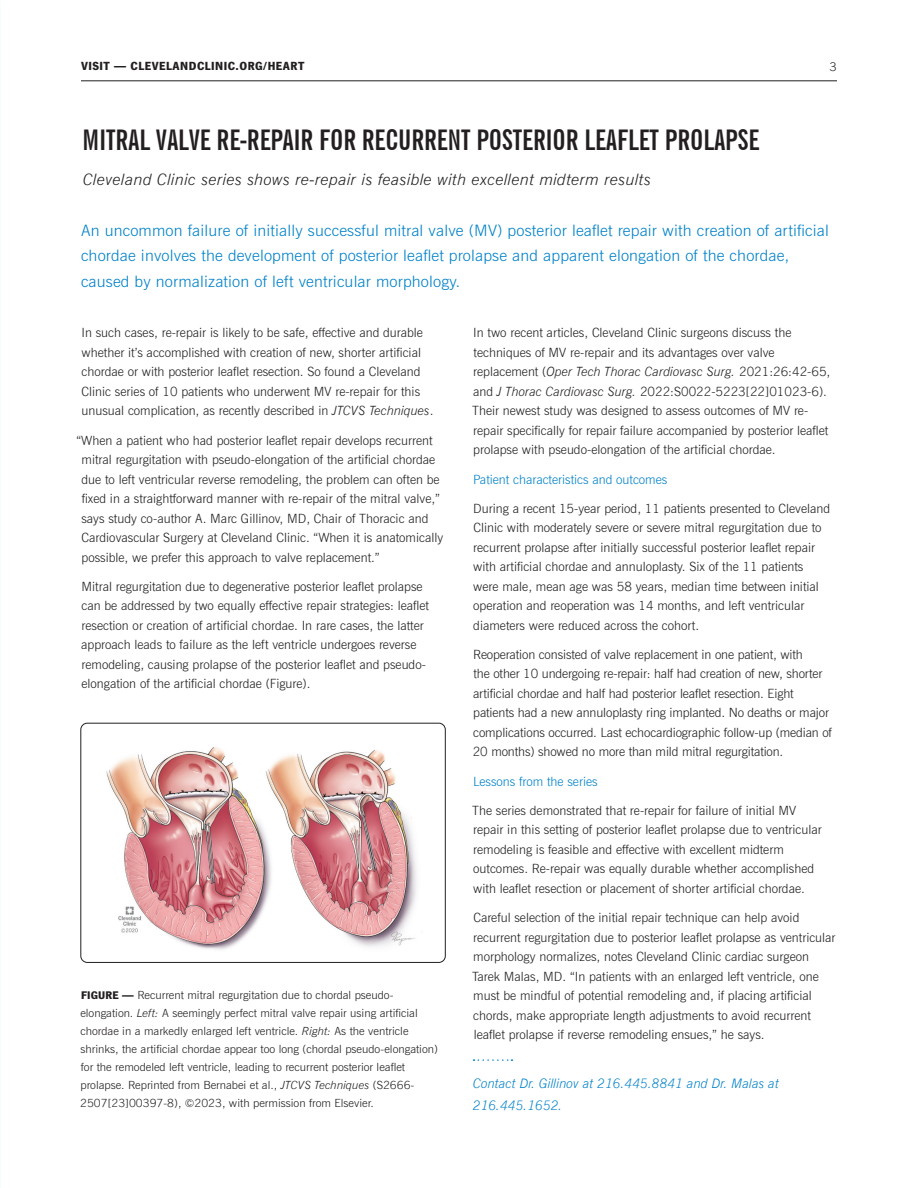
<style>
.page{position:relative;width:918px;height:1188px;background:#fff}
.page>*{position:absolute;margin:0;border:0;box-sizing:border-box;transform-origin:0 0}
.t1{font:700 extra-condensed 28.5px "News Gothic BT";color:#231f20}
.t2{font:300 15.75px/25.5px "News Gothic BT";letter-spacing:.01em;color:#0082c8}
.t3{font:italic 300 15.75px "News Gothic BT";letter-spacing:.02em;color:#231f20}
.t4{font:italic 300 13.2px/21.8px "News Gothic BT";color:#0082c8}
.t5{font:300 12.75px/19.5px "News Gothic BT";color:#231f20}
.t6{font:300 12.75px "News Gothic BT";color:#0082c8}
.t7{font:900 12px "News Gothic LT Std";letter-spacing:.04em;color:#231f20}
.t8{font:300 12px "News Gothic BT";color:#231f20}
.t9{font:300 11.25px/18px "News Gothic BT";color:#231f20}
.s1{font-style:italic}
.s2{font-family:"News Gothic LT Std";font-weight:900}
</style>
<div class="page">
<hr style="left:81px;top:81px;width:756px;height:1px;background:#231f20">
<svg style="left:474px;top:1059px;width:38px;height:2px"></svg>
<img style="left:106px;top:747px;width:311px;height:203px">
<div style="left:81px;top:723px;width:364px;height:240px;border:1px solid #231f20;border-radius:6px"></div>
<p class="t7" style="left:81px;top:59px;width:225px">VISIT — CLEVELANDCLINIC.ORG/HEART</p>
<p class="t8" style="left:830px;top:59px;width:9px">3</p>
<p class="t1" style="left:83px;top:123px;width:678px">MITRAL VALVE RE-REPAIR FOR RECURRENT POSTERIOR LEAFLET PROLAPSE</p>
<p class="t3" style="left:83px;top:170px;width:569px">Cleveland Clinic series shows re-repair is feasible with excellent midterm results</p>
<p class="t2" style="left:81px;top:217px;width:749px">An uncommon failure of initially successful mitral valve (MV) posterior leaflet repair with creation of artificial chordae involves the development of posterior leaflet prolapse and apparent elongation of the chordae, caused by normalization of left ventricular morphology.</p>
<p class="t5" style="left:81px;top:323px;width:354px">In such cases, re-repair is likely to be safe, effective and durable whether it’s accomplished with creation of new, shorter artificial chordae or with posterior leaflet resection. So found a Cleveland Clinic series of 10 patients who underwent MV re-repair for this unusual complication, as recently described in <span class="s1">JTCVS Techniques</span>.</p>
<p class="t5" style="left:81px;top:430px;width:363px;text-indent:-5px">“When a patient who had posterior leaflet repair develops recurrent mitral regurgitation with pseudo-elongation of the artificial chordae due to left ventricular reverse remodeling, the problem can often be fixed in a straightforward manner with re-repair of the mitral valve,” says study co-author A. Marc Gillinov, MD, Chair of Thoracic and Cardiovascular Surgery at Cleveland Clinic. “When it is anatomically possible, we prefer this approach to valve replacement.”</p>
<p class="t5" style="left:81px;top:576px;width:349px">Mitral regurgitation due to degenerative posterior leaflet prolapse can be addressed by two equally effective repair strategies: leaflet resection or creation of artificial chordae. In rare cases, the latter approach leads to failure as the left ventricle undergoes reverse remodeling, causing prolapse of the posterior leaflet and pseudo&shy;elongation of the artificial chordae (Figure).</p>
<p class="t9" style="left:80px;top:986px;width:359px"><span class="s2">FIGURE —</span> Recurrent mitral regurgitation due to chordal pseudo&shy;elongation. <span class="s1">Left:</span> A seemingly perfect mitral valve repair using artificial chordae in a markedly enlarged left ventricle. <span class="s1">Right:</span> As the ventricle shrinks, the artificial chordae appear too long (chordal pseudo-elongation) for the remodeled left ventricle, leading to recurrent posterior leaflet prolapse. Reprinted from Bernabei et al., <span class="s1">JTCVS Techniques</span> (S2666- 2507[23]00397-8), ©2023, with permission from Elsevier.</p>
<p class="t5" style="left:472px;top:323px;width:360px">In two recent articles, Cleveland Clinic surgeons discuss the techniques of MV re-repair and its advantages over valve replacement (<span class="s1">Oper Tech Thorac Cardiovasc Surg.</span> 2021:26:42-65, and <span class="s1">J Thorac Cardiovasc Surg.</span> 2022:S0022-5223[22]01023-6).<br>Their newest study was designed to assess outcomes of MV re&shy;repair specifically for repair failure accompanied by posterior leaflet prolapse with pseudo-elongation of the artificial chordae.</p>
<p class="t6" style="left:473px;top:471px;width:196px">Patient characteristics and outcomes</p>
<p class="t5" style="left:473px;top:498px;width:358px">During a recent 15-year period, 11 patients presented to Cleveland Clinic with moderately severe or severe mitral regurgitation due to recurrent prolapse after initially successful posterior leaflet repair with artificial chordae and annuloplasty. Six of the 11 patients were male, mean age was 58 years, median time between initial operation and reoperation was 14 months, and left ventricular diameters were reduced across the cohort.</p>
<p class="t5" style="left:473px;top:645px;width:361px">Reoperation consisted of valve replacement in one patient, with<br>the other 10 undergoing re-repair: half had creation of new, shorter artificial chordae and half had posterior leaflet resection. Eight patients had a new annuloplasty ring implanted. No deaths or major complications occurred. Last echocardiographic follow-up (median of 20 months) showed no more than mild mitral regurgitation.</p>
<p class="t6" style="left:473px;top:773px;width:126px">Lessons from the series</p>
<p class="t5" style="left:472px;top:801px;width:351px">The series demonstrated that re-repair for failure of initial MV repair in this setting of posterior leaflet prolapse due to ventricular remodeling is feasible and effective with excellent midterm outcomes. Re-repair was equally durable whether accomplished with leaflet resection or placement of shorter artificial chordae.</p>
<p class="t5" style="left:472px;top:908px;width:365px">Careful selection of the initial repair technique can help avoid recurrent regurgitation due to posterior leaflet prolapse as ventricular morphology normalizes, notes Cleveland Clinic cardiac surgeon Tarek Malas, MD. “In patients with an enlarged left ventricle, one must be mindful of potential remodeling and, if placing artificial chords, make appropriate length adjustments to avoid recurrent leaflet prolapse if reverse remodeling ensues,” he says.</p>
<p class="t4" style="left:473px;top:1072px;width:308px">Contact Dr. Gillinov at 216.445.8841 and Dr. Malas at<br>216.445.1652.</p>
</div>
